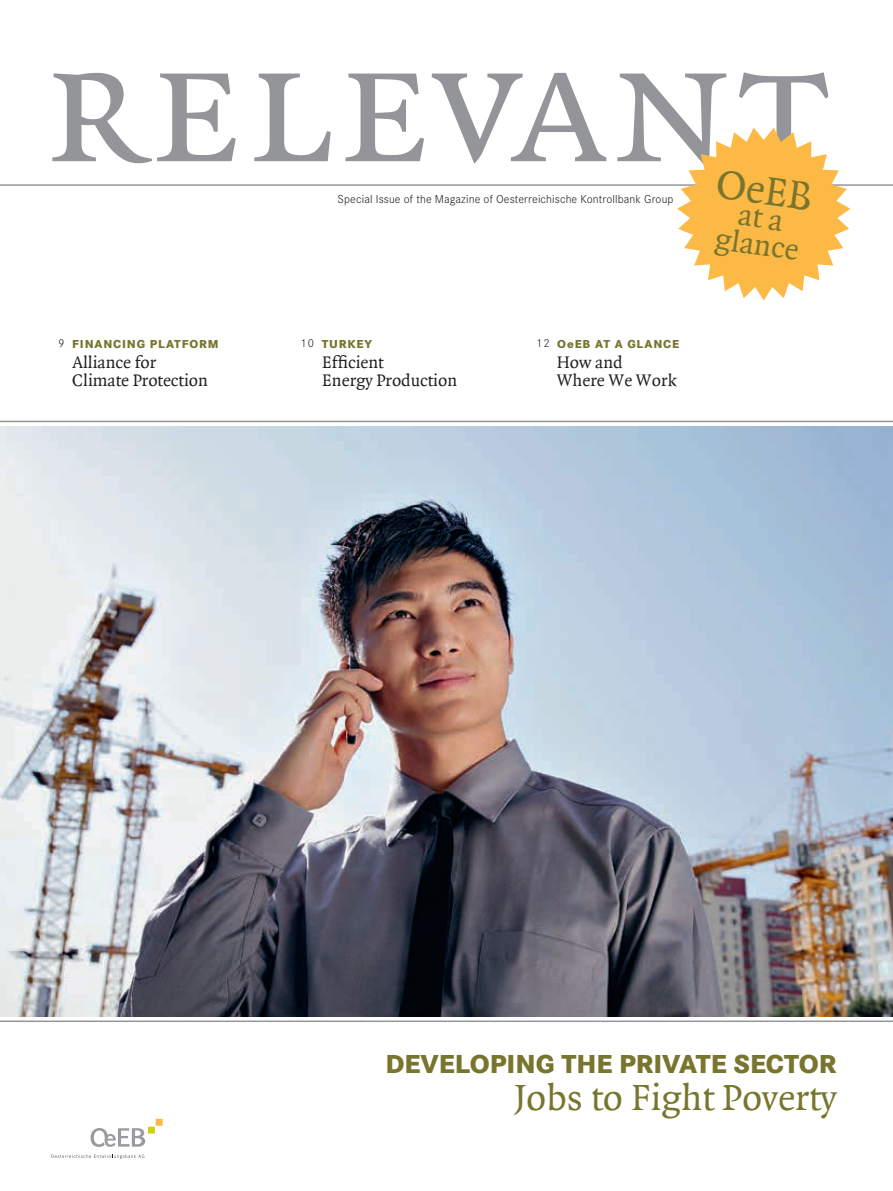
<style>
.page{position:relative;width:893px;height:1191px;background:#fff}
.page>*{position:absolute;margin:0;border:0;box-sizing:border-box;transform-origin:0 0}
.t1{font:175.5px "Quadraat Small Caps";letter-spacing:.01em;color:#939598}
.t2{font:42.9px "Quadraat";color:#78752e}
.t3{font:39px "Quadraat";color:#78752e}
.t4{font:31.8px/27px "Quadraat";color:#78752e;text-align:center}
.t5{font:800 27px "Corporate S";color:#78752e}
.t6{font:18px/18px "Quadraat";color:#231f20}
.t7{font:300 12px "Corporate S";letter-spacing:.01em;color:#231f20}
.t8{font:800 12px "Corporate S";letter-spacing:.07em;color:#78752e}
</style>
<div class="page">
<svg style="left:51px;top:1154px;width:93px;height:4px"></svg>
<svg style="left:91px;top:1118px;width:72px;height:28px"></svg>
<hr style="left:0;top:184px;width:893px;height:2px;background:#939598">
<svg style="left:677px;top:128px;width:173px;height:172px"></svg>
<hr style="left:0;top:421px;width:893px;height:1px;background:#939598">
<hr style="left:0;top:1020px;width:893px;height:2px;background:#939598">
<img style="left:0;top:426px;width:893px;height:590px">
<h1 class="t1" style="left:41px;top:14px;width:788px">relevant</h1>
<h2 class="t2" style="left:720px;top:161px;width:98px;rotate:8deg">OeEB</h2>
<h3 class="t4" style="left:721px;top:199px;width:86px;rotate:8deg">at a glance</h3>
<p class="t7" style="left:338px;top:191px;width:337px">Special Issue of the Magazine of Oesterreichische Kontrollbank Group</p>
<p class="t7" style="left:59px;top:335px;width:8px">9</p>
<p class="t8" style="left:72px;top:334px;width:148px">FINANCING PLATFORM</p>
<p class="t7" style="left:301px;top:335px;width:15px">10</p>
<p class="t6" style="left:72px;top:354px;width:137px">Alliance for<br>Climate Protection</p>
<p class="t8" style="left:322px;top:334px;width:52px">TURKEY</p>
<p class="t7" style="left:536px;top:335px;width:15px">12</p>
<p class="t8" style="left:557px;top:334px;width:80px">OEEB AT A GLANC</p>
<p class="t8" style="left:672px;top:334px;width:9px">E</p>
<p class="t6" style="left:322px;top:354px;width:137px">Efficient<br>Energy Production</p>
<p class="t6" style="left:557px;top:354px;width:122px">How and<br>Where We Work</p>
<h3 class="t5" style="left:385px;top:1041px;width:452px">DEVELOPING THE PRIVATE SECTOR</h3>
<h3 class="t3" style="left:515px;top:1077px;width:323px">Jobs to Fight Poverty</h3>
</div>
